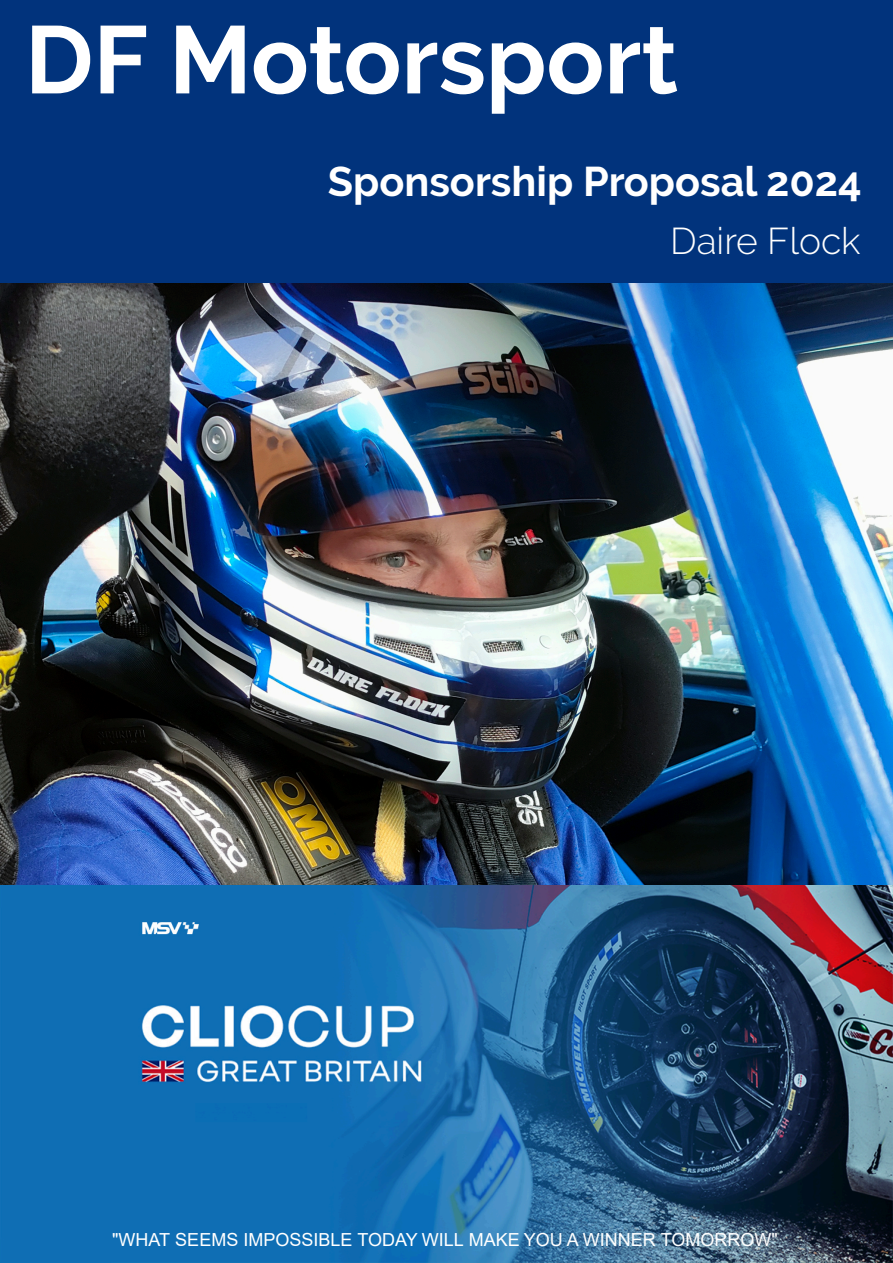
<style>
.page{position:relative;width:893px;height:1263px;background:#fff}
.page>*{position:absolute;margin:0;border:0;box-sizing:border-box;transform-origin:0 0}
.t1{font:700 95.55px "Raleway";color:#fff}
.t2{font:700 41.4px "Raleway";color:#fff}
.t3{font:300 37.2px "Raleway";color:#fff}
.t4{font:18px "Arial";color:#fff}
</style>
<div class="page">
<div style="left:0;top:0;width:893px;height:298px;background:#01337c"></div>
<img style="left:0;top:283px;width:893px;height:980px">
<h1 class="t1" style="left:25px;top:4px;width:654px">DF Motorsport</h1>
<h2 class="t2" style="left:328px;top:157px;width:535px">Sponsorship Proposal 2024</h2>
<h3 class="t3" style="left:670px;top:219px;width:192px">Daire Flock</h3>
<p class="t4" style="left:112px;top:1233px;width:667px">"WHAT SEEMS IMPOSSIBLE TODAY WILL MAKE YOU A WINNER TOMORROW"</p>
</div>
